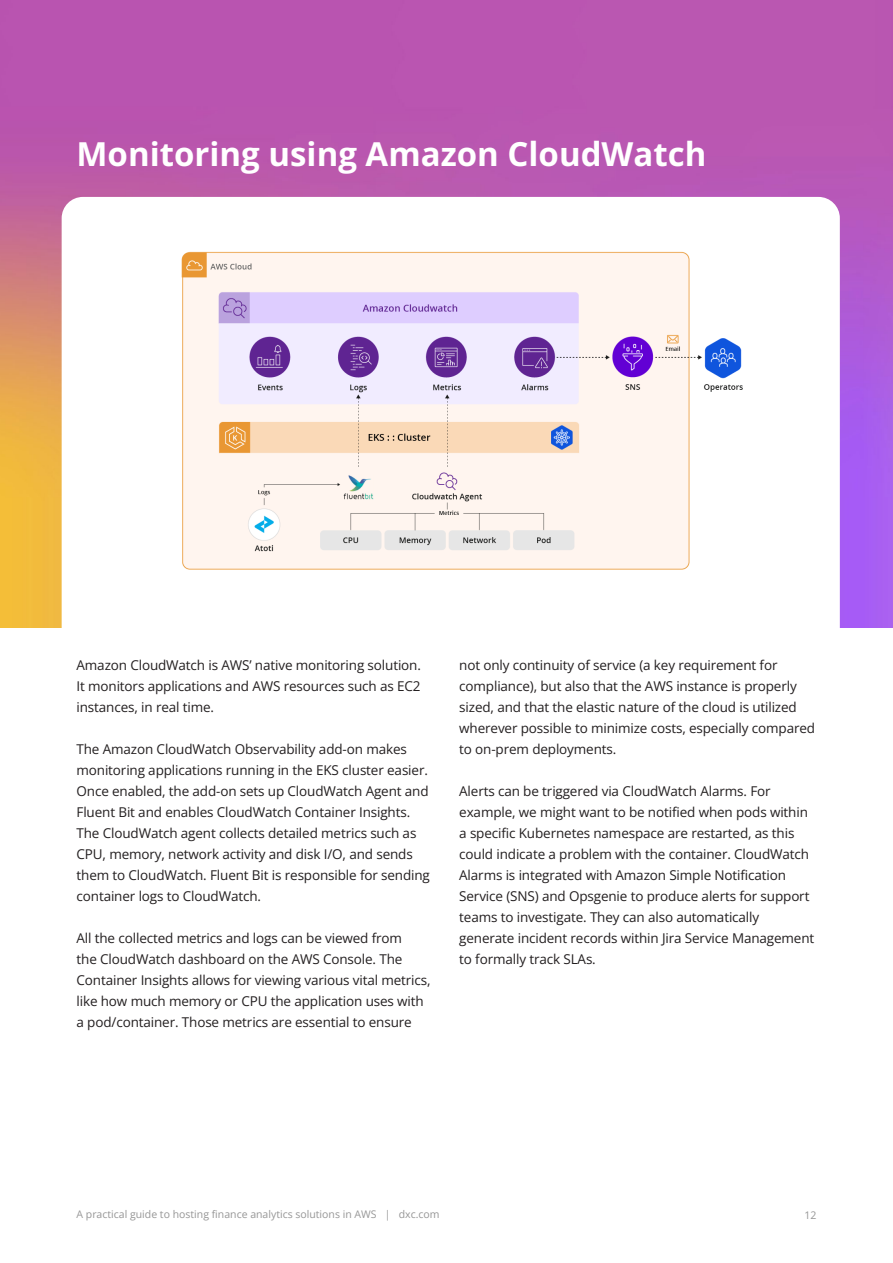
<style>
.page{position:relative;width:893px;height:1263px;background:#fff}
.page>*{position:absolute;margin:0;border:0;box-sizing:border-box;transform-origin:0 0}
.H1_Heading_Bold_22_28_pt{font:700 33px "Open Sans";color:#fff}
.Body_Copy_Regular_9_10_8pt{font:13.5px/21px "Open Sans";letter-spacing:-.01em;color:#231f20}
.t1{font:10.5px "Open Sans";color:#969696}
</style>
<div class="page">
<img style="left:0;top:0;width:893px;height:628px">
<div style="left:62px;top:197px;width:778px;height:465px;background:#fff;border-radius:21px"></div>
<img style="left:181px;top:251px;width:562px;height:319px">
<p class="H1_Heading_Bold_22_28_pt" style="left:77px;top:131px;width:631px">Monitoring using Amazon CloudWatch</p>
<p class="Body_Copy_Regular_9_10_8pt" style="left:77px;top:654px;width:346px;text-align:justify">Amazon CloudWatch is AWS’ native monitoring solution.<br>It monitors applications and AWS resources such as EC2 instances, in real time.</p>
<p class="Body_Copy_Regular_9_10_8pt" style="left:77px;top:738px;width:355px">The Amazon CloudWatch Observability add-on makes monitoring applications running in the EKS cluster easier.<br>Once enabled, the add-on sets up CloudWatch Agent and Fluent Bit and enables CloudWatch Container Insights.<br>The CloudWatch agent collects detailed metrics such as CPU, memory, network activity and disk I/O, and sends them to CloudWatch. Fluent Bit is responsible for sending container logs to CloudWatch.</p>
<p class="Body_Copy_Regular_9_10_8pt" style="left:77px;top:927px;width:356px">All the collected metrics and logs can be viewed from<br>the CloudWatch dashboard on the AWS Console. The Container Insights allows for viewing various vital metrics, like how much memory or CPU the application uses with a pod/container. Those metrics are essential to ensure</p>
<p class="Body_Copy_Regular_9_10_8pt" style="left:459px;top:654px;width:357px">not only continuity of service (a key requirement for compliance), but also that the AWS instance is properly sized, and that the elastic nature of the cloud is utilized wherever possible to minimize costs, especially compared to on-prem deployments.</p>
<p class="Body_Copy_Regular_9_10_8pt" style="left:459px;top:780px;width:357px">Alerts can be triggered via CloudWatch Alarms. For example, we might want to be notified when pods within a specific Kubernetes namespace are restarted, as this could indicate a problem with the container. CloudWatch Alarms is integrated with Amazon Simple Notification Service (SNS) and Opsgenie to produce alerts for support teams to investigate. They can also automatically generate incident records within Jira Service Management to formally track SLAs.</p>
<p class="t1" style="left:77px;top:1207px;width:365px">A practical guide to hosting finance analytics solutions in AWS | dxc.com</p>
<p class="t1" style="left:804px;top:1208px;width:14px">12</p>
</div>
